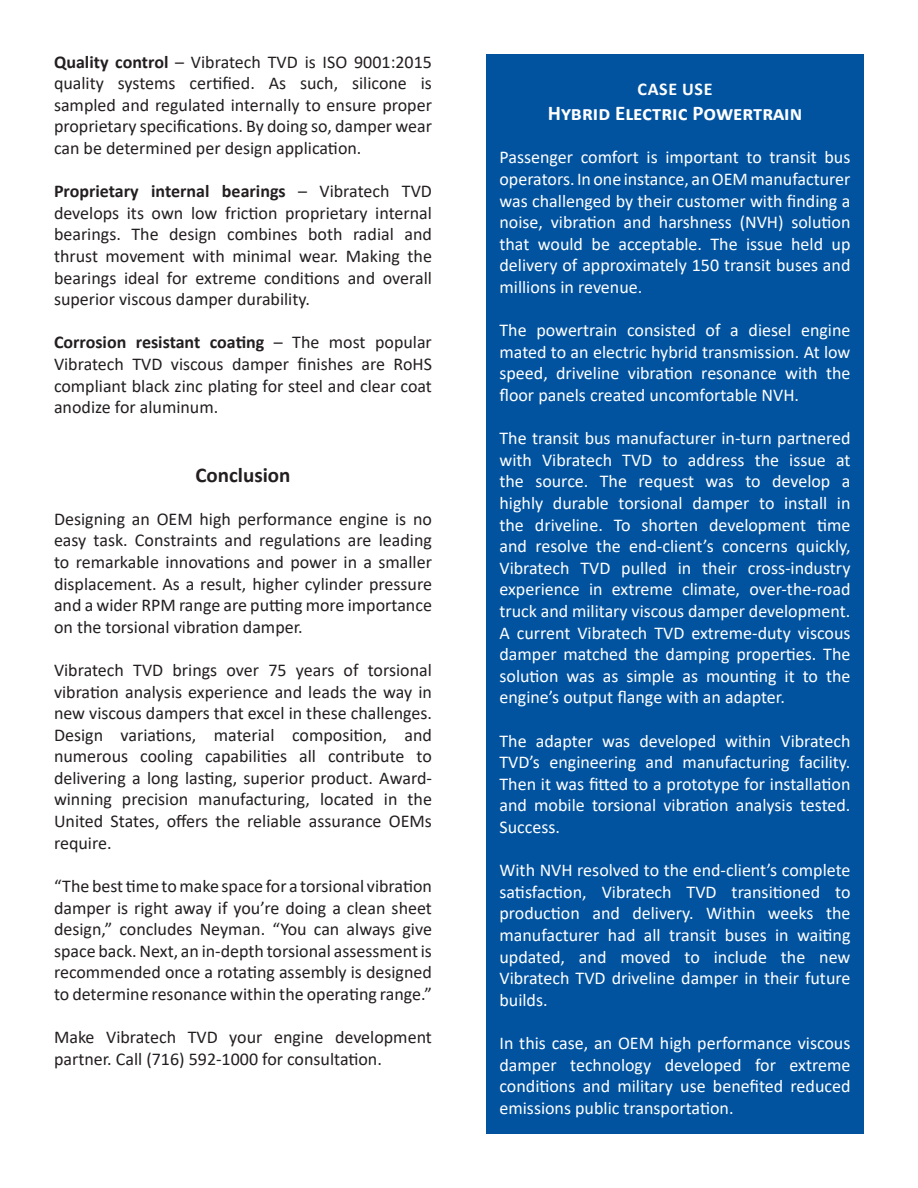
<style>
.page{position:relative;width:918px;height:1188px;background:#fff}
.page>*{position:absolute;margin:0;border:0;box-sizing:border-box;transform-origin:0 0}
.t1{font:700 21px "Calibri";color:#fff}
.t2{font:700 21px "Calibri";color:#231f20}
.t3{font:18px/21.6px "Calibri";color:#231f20;text-align:justify}
.t4{font:18px/21.6px "Calibri";color:#fff;text-align:justify}
.t5{font:700 18px "Calibri";letter-spacing:.04em;color:#fff}
.s1{font-weight:700}
</style>
<div class="page">
<div style="left:486px;top:54px;width:378px;height:1080px;background:#0153a0"></div>
<p class="t3" style="left:54px;top:50px;width:380px"><span class="s1">Quality control</span> – Vibratech TVD is ISO 9001:2015 quality systems certified. As such, silicone is sampled and regulated internally to ensure proper proprietary specifications. By doing so, damper wear can be determined per design application.</p>
<p class="t3" style="left:54px;top:180px;width:380px"><span class="s1">Proprietary internal bearings</span> – Vibratech TVD develops its own low friction proprietary internal bearings. The design combines both radial and thrust movement with minimal wear. Making the bearings ideal for extreme conditions and overall superior viscous damper durability.</p>
<p class="t3" style="left:54px;top:331px;width:379px"><span class="s1">Corrosion resistant coating</span> – The most popular Vibratech TVD viscous damper finishes are RoHS compliant black zinc plating for steel and clear coat anodize for aluminum.</p>
<p class="t2" style="left:196px;top:460px;width:97px">Conclusion</p>
<p class="t3" style="left:54px;top:507px;width:380px">Designing an OEM high performance engine is no easy task. Constraints and regulations are leading to remarkable innovations and power in a smaller displacement. As a result, higher cylinder pressure and a wider RPM range are putting more importance on the torsional vibration damper.</p>
<p class="t3" style="left:54px;top:659px;width:379px">Vibratech TVD brings over 75 years of torsional vibration analysis experience and leads the way in new viscous dampers that excel in these challenges.<br>Design variations, material composition, and numerous cooling capabilities all contribute to delivering a long lasting, superior product. Award&shy;winning precision manufacturing, located in the United States, offers the reliable assurance OEMs require.</p>
<p class="t3" style="left:54px;top:875px;width:380px">“The best time to make space for a torsional vibration damper is right away if you’re doing a clean sheet design,” concludes Neyman. “You can always give space back. Next, an in-depth torsional assessment is recommended once a rotating assembly is designed to determine resonance within the operating range.”</p>
<p class="t3" style="left:54px;top:1026px;width:379px">Make Vibratech TVD your engine development partner. Call (716) 592-1000 for consultation.</p>
<p class="t5" style="left:637px;top:76px;width:77px">CASE USE</p>
<p class="t1" style="left:548px;top:98px;width:256px">Hybrid Electric Powertrain</p>
<p class="t4" style="left:500px;top:146px;width:353px">Passenger comfort is important to transit bus operators. In one instance, an OEM manufacturer was challenged by their customer with finding a noise, vibration and harshness (NVH) solution that would be acceptable. The issue held up delivery of approximately 150 transit buses and millions in revenue.</p>
<p class="t4" style="left:500px;top:319px;width:352px">The powertrain consisted of a diesel engine mated to an electric hybrid transmission. At low speed, driveline vibration resonance with the floor panels created uncomfortable NVH.</p>
<p class="t4" style="left:500px;top:427px;width:353px">The transit bus manufacturer in-turn partnered with Vibratech TVD to address the issue at the source. The request was to develop a highly durable torsional damper to install in the driveline. To shorten development time and resolve the end-client’s concerns quickly, Vibratech TVD pulled in their cross-industry experience in extreme climate, over-the-road truck and military viscous damper development.<br>A current Vibratech TVD extreme-duty viscous damper matched the damping properties. The solution was as simple as mounting it to the engine’s output flange with an adapter.</p>
<p class="t4" style="left:500px;top:729px;width:353px">The adapter was developed within Vibratech TVD’s engineering and manufacturing facility.<br>Then it was fitted to a prototype for installation and mobile torsional vibration analysis tested.<br>Success.</p>
<p class="t4" style="left:500px;top:859px;width:353px">With NVH resolved to the end-client’s complete satisfaction, Vibratech TVD transitioned to production and delivery. Within weeks the manufacturer had all transit buses in waiting updated, and moved to include the new Vibratech TVD driveline damper in their future builds.</p>
<p class="t4" style="left:500px;top:1032px;width:353px">In this case, an OEM high performance viscous damper technology developed for extreme conditions and military use benefited reduced emissions public transportation.</p>
</div>
